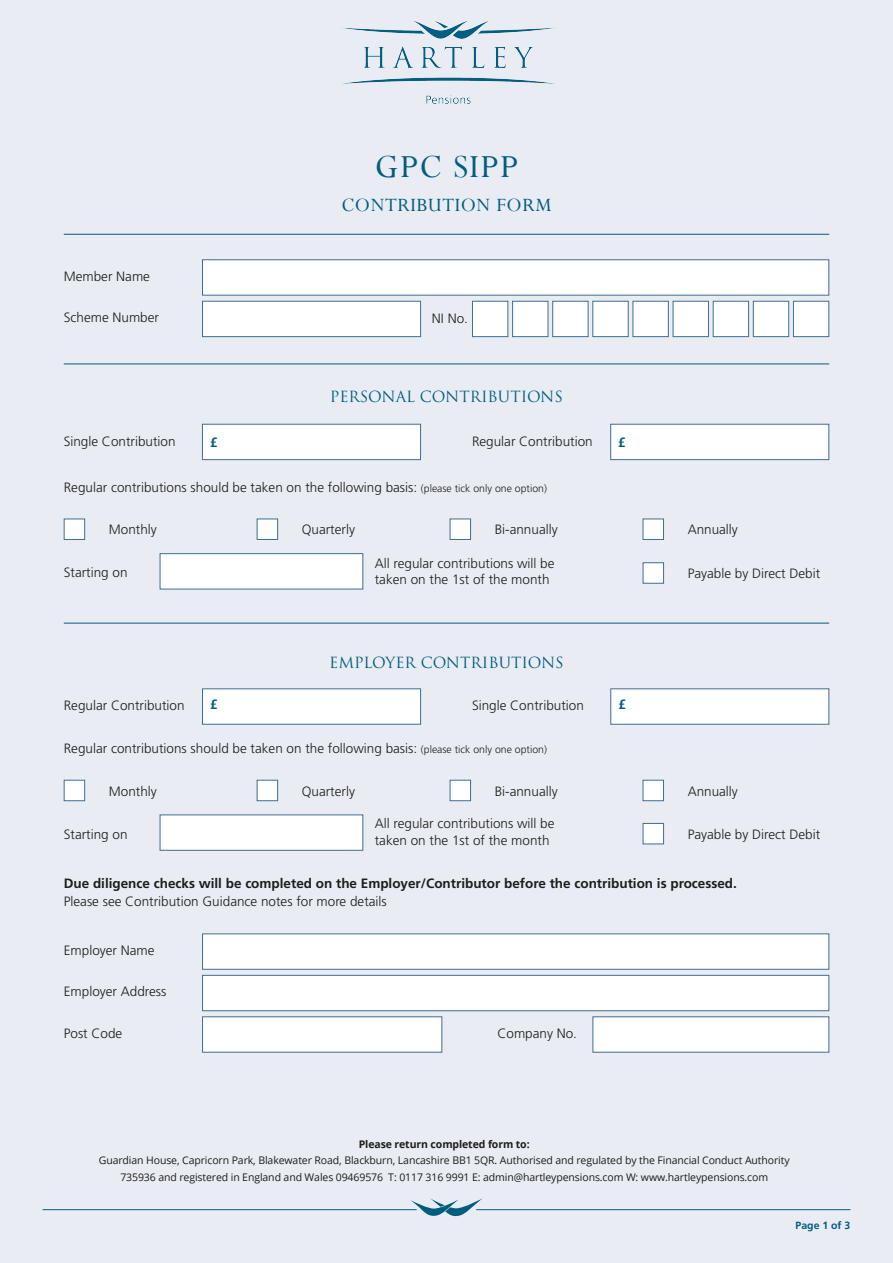
<style>
.page{position:relative;width:893px;height:1263px;background:#e9ecf3}
.page>*{position:absolute;margin:0;border:0;box-sizing:border-box;transform-origin:0 0}
.t1{font:36px "Perpetua";letter-spacing:.045em;color:#015d7f}
.t2{font:21px "Perpetua";letter-spacing:.025em;color:#015d7f}
.t3{font:15px "Trajan Pro";color:#015d7f}
.t4{font:300 13.5px/16.5px "Frutiger";color:#1d1d1b}
.t5{font:700 13.5px/18px "Frutiger";color:#1d1d1b}
.t6{font:700 13.5px "Frutiger";color:#015d7f}
.t7{font:10.5px/16.5px "Open Sans";letter-spacing:-.01em;color:#1d1d1b;text-align:center}
.t8{font:700 10.5px "Open Sans";letter-spacing:-.01em;color:#1d1d1b}
.t9{font:700 10.5px "Frutiger";color:#015d7f}
.s1{font-size:10.5px}
.s2{font-weight:300}
</style>
<div class="page">
<hr style="left:43px;top:1209px;width:374px;height:1px;background:#015d7f">
<hr style="left:476px;top:1209px;width:374px;height:1px;background:#015d7f">
<svg style="left:410px;top:1198px;width:73px;height:18px"></svg>
<hr style="left:64px;top:234px;width:765px;height:1px;background:#015d7f">
<div style="left:753px;top:301px;width:36px;height:36px;background:#fff;border:1px solid #3e6f8f"></div>
<div style="left:793px;top:301px;width:36px;height:36px;background:#fff;border:1px solid #3e6f8f"></div>
<div style="left:202px;top:259px;width:627px;height:37px;background:#fff;border:1px solid #3e6f8f"></div>
<div style="left:202px;top:301px;width:219px;height:36px;background:#fff;border:1px solid #3e6f8f"></div>
<div style="left:472px;top:301px;width:36px;height:36px;background:#fff;border:1px solid #3e6f8f"></div>
<div style="left:633px;top:301px;width:36px;height:36px;background:#fff;border:1px solid #3e6f8f"></div>
<div style="left:552px;top:301px;width:36px;height:36px;background:#fff;border:1px solid #3e6f8f"></div>
<div style="left:713px;top:301px;width:36px;height:36px;background:#fff;border:1px solid #3e6f8f"></div>
<div style="left:512px;top:301px;width:36px;height:36px;background:#fff;border:1px solid #3e6f8f"></div>
<div style="left:673px;top:301px;width:36px;height:36px;background:#fff;border:1px solid #3e6f8f"></div>
<div style="left:592px;top:301px;width:37px;height:36px;background:#fff;border:1px solid #3e6f8f"></div>
<hr style="left:64px;top:364px;width:765px;height:1px;background:#015d7f">
<div style="left:643px;top:562px;width:21px;height:22px;background:#fff;border:1px solid #3e6f8f"></div>
<div style="left:160px;top:553px;width:203px;height:36px;background:#fff;border:1px solid #3e6f8f"></div>
<div style="left:643px;top:519px;width:21px;height:21px;background:#fff;border:1px solid #3e6f8f"></div>
<div style="left:64px;top:519px;width:21px;height:21px;background:#fff;border:1px solid #3e6f8f"></div>
<div style="left:450px;top:519px;width:21px;height:21px;background:#fff;border:1px solid #3e6f8f"></div>
<div style="left:257px;top:519px;width:21px;height:21px;background:#fff;border:1px solid #3e6f8f"></div>
<hr style="left:64px;top:623px;width:765px;height:1px;background:#015d7f">
<div style="left:202px;top:688px;width:219px;height:37px;background:#fff;border:1px solid #3e6f8f"></div>
<div style="left:610px;top:688px;width:219px;height:37px;background:#fff;border:1px solid #3e6f8f"></div>
<div style="left:643px;top:823px;width:21px;height:21px;background:#fff;border:1px solid #3e6f8f"></div>
<div style="left:160px;top:814px;width:203px;height:37px;background:#fff;border:1px solid #3e6f8f"></div>
<div style="left:643px;top:780px;width:21px;height:21px;background:#fff;border:1px solid #3e6f8f"></div>
<div style="left:64px;top:780px;width:21px;height:21px;background:#fff;border:1px solid #3e6f8f"></div>
<div style="left:450px;top:780px;width:21px;height:21px;background:#fff;border:1px solid #3e6f8f"></div>
<div style="left:257px;top:780px;width:21px;height:21px;background:#fff;border:1px solid #3e6f8f"></div>
<div style="left:202px;top:933px;width:627px;height:37px;background:#fff;border:1px solid #3e6f8f"></div>
<div style="left:202px;top:975px;width:627px;height:36px;background:#fff;border:1px solid #3e6f8f"></div>
<div style="left:202px;top:1016px;width:240px;height:36px;background:#fff;border:1px solid #3e6f8f"></div>
<div style="left:592px;top:1016px;width:237px;height:36px;background:#fff;border:1px solid #3e6f8f"></div>
<div style="left:202px;top:424px;width:219px;height:36px;background:#fff;border:1px solid #3e6f8f"></div>
<div style="left:610px;top:424px;width:219px;height:36px;background:#fff;border:1px solid #3e6f8f"></div>
<img style="left:342px;top:21px;width:213px;height:83px">
<p class="t1" style="left:375px;top:144px;width:145px">GPC SIPP</p>
<p class="t2" style="left:341px;top:191px;width:212px">CONTRIBUTION FORM</p>
<p class="t4" style="left:64px;top:268px;width:88px">Member Name</p>
<p class="t4" style="left:64px;top:309px;width:97px">Scheme Number</p>
<p class="t4" style="left:432px;top:310px;width:38px">NI No.</p>
<p class="t3" style="left:330px;top:387px;width:235px">PERSONAL CONTRIBUTIONS</p>
<p class="t4" style="left:64px;top:433px;width:113px">Single Contribution</p>
<p class="t6" style="left:210px;top:434px;width:9px">£</p>
<p class="t4" style="left:472px;top:433px;width:122px">Regular Contribution</p>
<p class="t6" style="left:618px;top:434px;width:9px">£</p>
<p class="t4" style="left:64px;top:479px;width:485px">Regular contributions should be taken on the following basis: <span class="s1">(please tick only one option)</span></p>
<p class="t4" style="left:109px;top:521px;width:50px">Monthly</p>
<p class="t4" style="left:302px;top:521px;width:55px">Quarterly</p>
<p class="t4" style="left:495px;top:521px;width:65px">Bi-annually</p>
<p class="t4" style="left:688px;top:521px;width:52px">Annually</p>
<p class="t4" style="left:375px;top:555px;width:181px">All regular contributions will be taken on the 1st of the month</p>
<p class="t4" style="left:64px;top:564px;width:65px">Starting on</p>
<p class="t4" style="left:688px;top:565px;width:134px">Payable by Direct Debit</p>
<p class="t3" style="left:329px;top:653px;width:236px">EMPLOYER CONTRIBUTIONS</p>
<p class="t4" style="left:64px;top:697px;width:122px">Regular Contribution</p>
<p class="t6" style="left:210px;top:697px;width:9px">£</p>
<p class="t4" style="left:472px;top:697px;width:113px">Single Contribution</p>
<p class="t6" style="left:618px;top:697px;width:9px">£</p>
<p class="t4" style="left:64px;top:740px;width:485px">Regular contributions should be taken on the following basis: <span class="s1">(please tick only one option)</span></p>
<p class="t4" style="left:109px;top:783px;width:50px">Monthly</p>
<p class="t4" style="left:302px;top:783px;width:55px">Quarterly</p>
<p class="t4" style="left:495px;top:783px;width:65px">Bi-annually</p>
<p class="t4" style="left:688px;top:783px;width:52px">Annually</p>
<p class="t4" style="left:64px;top:826px;width:65px">Starting on</p>
<p class="t4" style="left:375px;top:815px;width:181px">All regular contributions will be taken on the 1st of the month</p>
<p class="t4" style="left:688px;top:826px;width:134px">Payable by Direct Debit</p>
<p class="t5" style="left:64px;top:874px;width:675px">Due diligence checks will be completed on the Employer/Contributor before the contribution is processed.<br><span class="s2">Please see Contribution Guidance notes for more details</span></p>
<p class="t4" style="left:64px;top:942px;width:92px">Employer Name</p>
<p class="t4" style="left:64px;top:983px;width:104px">Employer Address</p>
<p class="t4" style="left:64px;top:1025px;width:60px">Post Code</p>
<p class="t4" style="left:497px;top:1025px;width:81px">Company No.</p>
<p class="t8" style="left:359px;top:1136px;width:172px">Please return completed form to:</p>
<p class="t7" style="left:99px;top:1152px;width:692px">Guardian House, Capricorn Park, Blakewater Road, Blackburn, Lancashire BB1 5QR. Authorised and regulated by the Financial Conduct Authority<br>735936 and registered in England and Wales 09469576 T: 0117 316 9991 E: admin@hartleypensions.com W: www.hartleypensions.com</p>
<p class="t9" style="left:796px;top:1219px;width:56px">Page 1 of 3</p>
</div>
